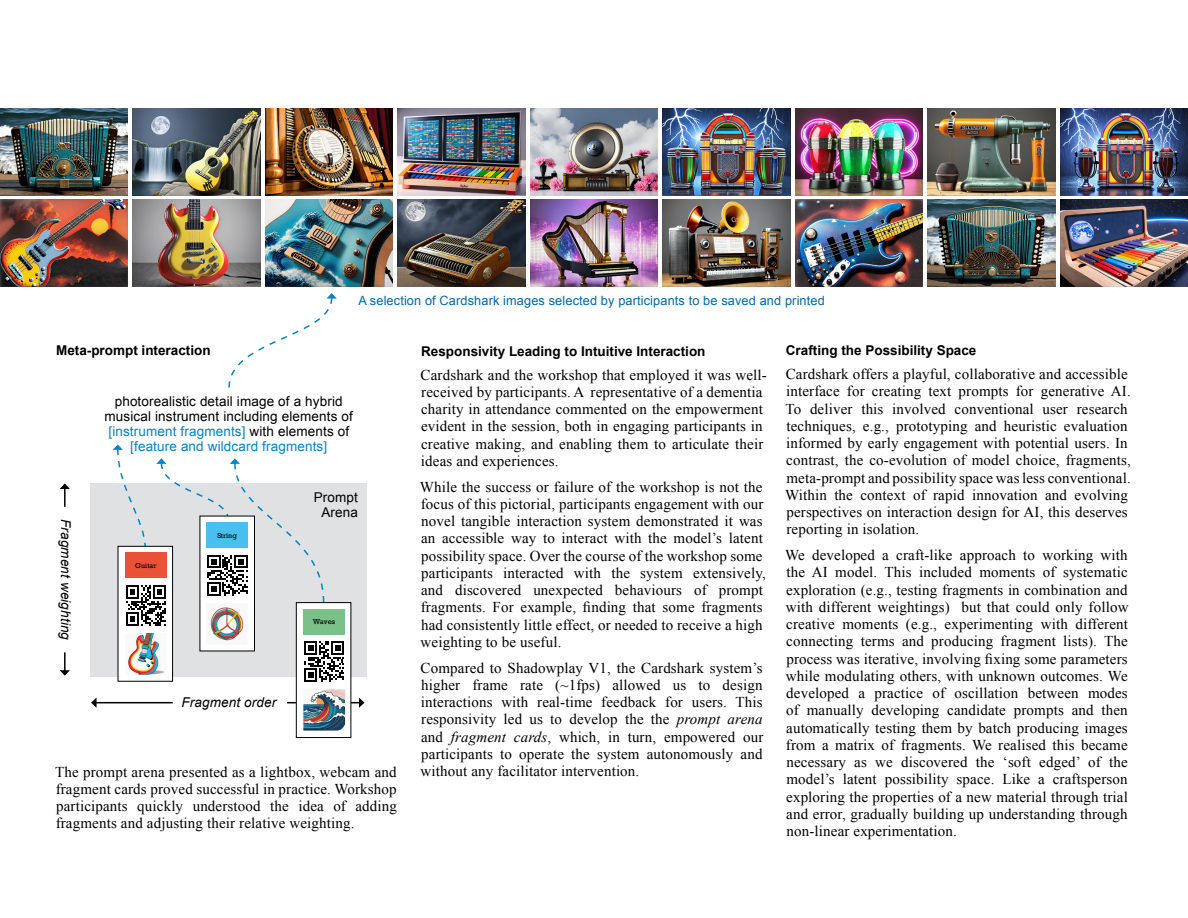
<style>
.page{position:relative;width:1188px;height:918px;background:#fff}
.page>*{position:absolute;margin:0;border:0;box-sizing:border-box;transform-origin:0 0}
.t1{font:15px/17.2px "Times New Roman";letter-spacing:.01em;color:#000}
.Diagram_Annotation{font:13.5px/15px "Arial";letter-spacing:.01em;color:#000;text-align:center}
.Heading_2{font:700 13.5px "Arial";color:#000}
.t2{font:italic 13.5px "Arial";letter-spacing:.01em;color:#000}
.Caption_Para{font:12.75px "Arial";letter-spacing:.01em;color:#0068ac}
.t3{font:6.75px "Rockwell";color:#000}
.s1{font-style:italic}
.s2{color:#0084cb}
</style>
<div class="page">
<img style="left:0;top:109px;width:128px;height:87px">
<img style="left:133px;top:109px;width:127px;height:87px">
<img style="left:265px;top:109px;width:128px;height:87px">
<img style="left:398px;top:200px;width:127px;height:86px">
<img style="left:530px;top:200px;width:128px;height:86px">
<img style="left:0;top:200px;width:128px;height:86px">
<img style="left:133px;top:200px;width:127px;height:86px">
<img style="left:265px;top:200px;width:128px;height:86px">
<img style="left:795px;top:109px;width:128px;height:87px">
<img style="left:928px;top:109px;width:127px;height:87px">
<img style="left:1060px;top:109px;width:128px;height:87px">
<img style="left:398px;top:109px;width:127px;height:87px">
<img style="left:530px;top:109px;width:128px;height:87px">
<img style="left:663px;top:109px;width:127px;height:87px">
<img style="left:795px;top:200px;width:128px;height:86px">
<img style="left:928px;top:200px;width:127px;height:86px">
<img style="left:1060px;top:200px;width:128px;height:86px">
<img style="left:663px;top:200px;width:127px;height:86px">
<svg style="left:228px;top:293px;width:109px;height:95px"></svg>
<div style="left:90px;top:483px;width:277px;height:194px;background:#e0e1e2"></div>
<svg style="left:60px;top:483px;width:10px;height:24px"></svg>
<hr style="left:287px;top:702px;width:73px;height:1px;background:#000">
<svg style="left:359px;top:698px;width:5px;height:10px"></svg>
<svg style="left:60px;top:652px;width:10px;height:24px"></svg>
<hr style="left:96px;top:702px;width:77px;height:1px;background:#000">
<svg style="left:91px;top:698px;width:6px;height:10px"></svg>
<div style="left:118px;top:546px;width:55px;height:135px;background:#fff"></div>
<img style="left:128px;top:633px;width:36px;height:42px">
<div style="left:118px;top:546px;width:55px;height:135px;border:1px solid #000"></div>
<div style="left:200px;top:516px;width:55px;height:135px;background:#fff"></div>
<svg style="left:113px;top:444px;width:212px;height:182px"></svg>
<div style="left:207px;top:523px;width:41px;height:25px;background:#49bfef"></div>
<img style="left:207px;top:603px;width:41px;height:38px">
<div style="left:200px;top:516px;width:55px;height:135px;border:1px solid #000"></div>
<div style="left:296px;top:603px;width:55px;height:135px;background:#fff"></div>
<svg style="left:304px;top:641px;width:40px;height:41px"></svg>
<div style="left:303px;top:609px;width:42px;height:25px;background:#7ac089"></div>
<img style="left:304px;top:690px;width:41px;height:41px">
<div style="left:296px;top:602px;width:55px;height:136px;border:1px solid #000"></div>
<p class="Caption_Para" style="left:358px;top:292px;width:468px">A selection of Cardshark images selected by participants to be saved and printed</p>
<h3 class="Heading_2" style="left:56px;top:342px;width:156px">Meta-prompt interaction</h3>
<h3 class="Heading_2" style="left:421px;top:342px;width:286px">Responsivity Leading to Intuitive Interaction</h3>
<p class="t1" style="left:421px;top:366px;width:348px">Cardshark and the workshop that employed it was well&shy;received by participants. A representative of a dementia charity in attendance commented on the empowerment evident in the session, both in engaging participants in creative making, and enabling them to articulate their ideas and experiences.</p>
<p class="t1" style="left:420px;top:478px;width:347px">While the success or failure of the workshop is not the focus of this pictorial, participants engagement with our novel tangible interaction system demonstrated it was an accessible way to interact with the model’s latent possibility space. Over the course of the workshop some participants interacted with the system extensively, and discovered unexpected behaviours of prompt fragments. For example, finding that some fragments had consistently little effect, or needed to receive a high weighting to be useful.</p>
<p class="t1" style="left:421px;top:659px;width:344px;text-align:justify">Compared to Shadowplay V1, the Cardshark system’s higher frame rate (~1fps) allowed us to design interactions with real-time feedback for users. This responsivity led us to develop the the <span class="s1">prompt arena </span>and <span class="s1">fragment cards</span>, which, in turn, empowered our participants to operate the system autonomously and without any facilitator intervention.</p>
<p class="Diagram_Annotation" style="left:105px;top:394px;width:250px">photorealistic detail image of a hybrid musical instrument including elements of <span class="s2">[instrument fragments]</span> with elements of <span class="s2">[feature and wildcard fragments]</span></p>
<p class="Diagram_Annotation" style="left:314px;top:490px;width:46px">Prompt</p>
<p class="Diagram_Annotation" style="left:321px;top:505px;width:38px">Arena</p>
<p class="t2" style="left:75px;top:519px;width:122px;rotate:90deg">Fragment weighting</p>
<p class="t3" style="left:217px;top:531px;width:21px">String</p>
<p class="t3" style="left:438px;top:531px;width:32px">Plectrum</p>
<p class="t3" style="left:135px;top:561px;width:23px">Guitar</p>
<p class="t3" style="left:313px;top:618px;width:24px">Waves</p>
<p class="t3" style="left:422px;top:618px;width:32px">Waterfall</p>
<p class="t2" style="left:181px;top:693px;width:96px">Fragment order</p>
<p class="t1" style="left:55px;top:763px;width:343px;text-align:justify">The prompt arena presented as a lightbox, webcam and fragment cards proved successful in practice. Workshop participants quickly understood the idea of adding fragments and adjusting their relative weighting.</p>
<h3 class="Heading_2" style="left:786px;top:342px;width:192px">Crafting the Possibility Space</h3>
<p class="t1" style="left:785px;top:365px;width:347px">Cardshark offers a playful, collaborative and accessible interface for creating text prompts for generative AI.<br>To deliver this involved conventional user research techniques, e.g., prototyping and heuristic evaluation informed by early engagement with potential users. In contrast, the co-evolution of model choice, fragments, meta-prompt and possibility space was less conventional.<br>Within the context of rapid innovation and evolving perspectives on interaction design for AI, this deserves reporting in isolation.</p>
<p class="t1" style="left:785px;top:546px;width:345px;text-align:justify">We developed a craft-like approach to working with the AI model. This included moments of systematic exploration (e.g., testing fragments in combination and with different weightings) but that could only follow creative moments (e.g., experimenting with different connecting terms and producing fragment lists). The process was iterative, involving fixing some parameters while modulating others, with unknown outcomes. We developed a practice of oscillation between modes of manually developing candidate prompts and then automatically testing them by batch producing images from a matrix of fragments. We realised this became necessary as we discovered the ‘soft edged’ of the model’s latent possibility space. Like a craftsperson exploring the properties of a new material through trial and error, gradually building up understanding through non-linear experimentation.</p>
</div>
